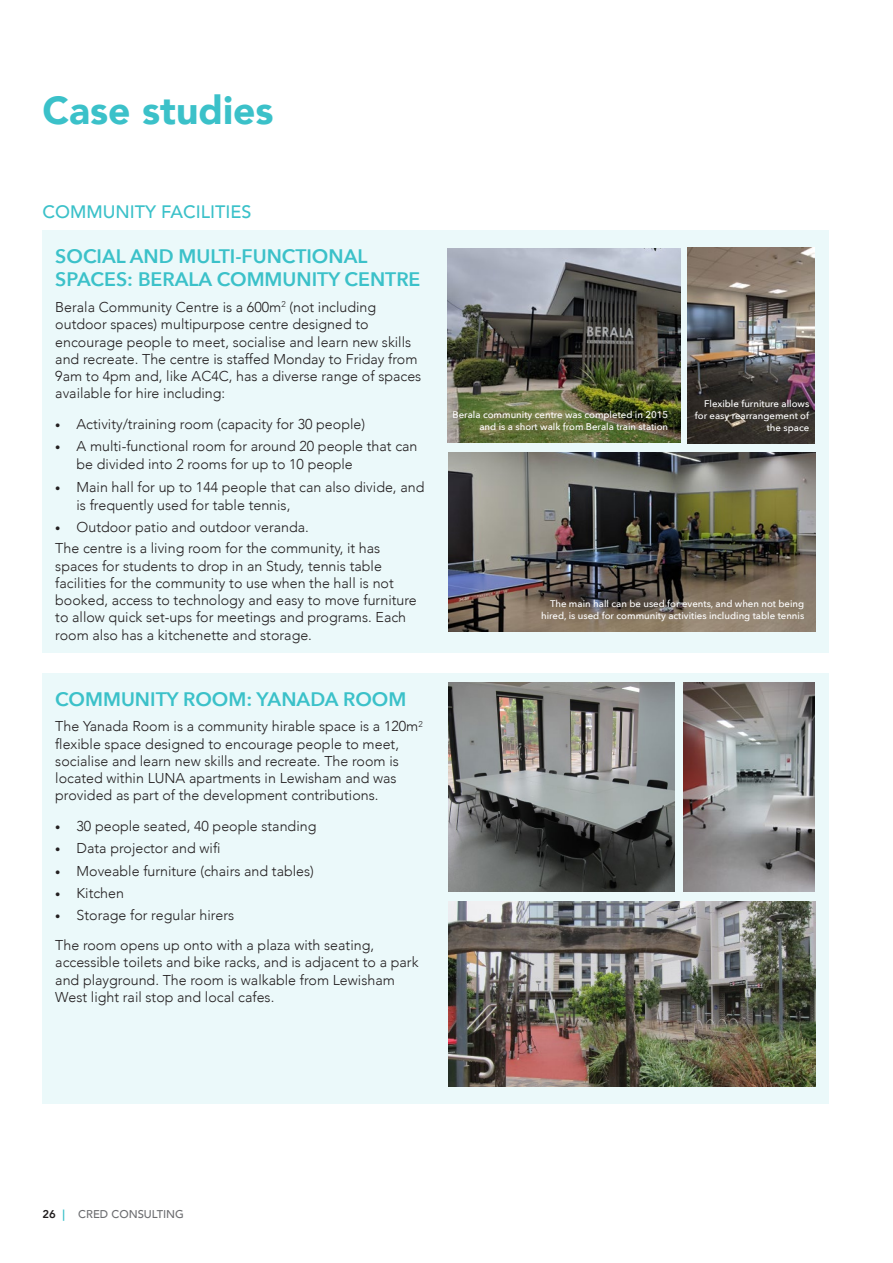
<style>
.page{position:relative;width:893px;height:1263px;background:#fff}
.page>*{position:absolute;margin:0;border:0;box-sizing:border-box;transform-origin:0 0}
.Heading_1{font:900 39px "Avenir";color:#3bc1c9}
.C_head_-_CCFNS__blue{font:600 19.5px/23.4px "Avenir Next";color:#3bc1c9}
.Heading_2{font:500 18px "Avenir";color:#3bc1c9}
.Body_Copy_-_CCFNS{font:300 14.25px/17.2px "Avenir";color:#231f20}
.t1{font:500 11.25px "Avenir";color:#6c6d70}
.Photo_Caption_-_CCFN{font:500 9.6px/12px "Avenir Next";color:#fff;text-align:right}
.s1{font-weight:400;font-size:10.5px}
.s2{font-weight:800;color:#231f20}
.s3{font-weight:800;color:#3bc1c9}
</style>
<div class="page">
<div style="left:43px;top:231px;width:786px;height:422px;background:#ebf9fa"></div>
<div style="left:43px;top:673px;width:786px;height:431px;background:#ebf9fa"></div>
<img style="left:448px;top:452px;width:367px;height:179px">
<img style="left:448px;top:683px;width:226px;height:208px">
<img style="left:684px;top:683px;width:131px;height:208px">
<img style="left:448px;top:901px;width:367px;height:185px">
<img style="left:447px;top:248px;width:233px;height:194px">
<img style="left:687px;top:248px;width:127px;height:195px">
<p class="Heading_1" style="left:43px;top:77px;width:233px">Case studies</p>
<p class="Heading_2" style="left:43px;top:196px;width:210px">COMMUNITY FACILITIES</p>
<p class="C_head_-_CCFNS__blue" style="left:55px;top:244px;width:367px">SOCIAL AND MULTI-FUNCTIONAL<br>SPACES: BERALA COMMUNITY CENTRE</p>
<p class="Body_Copy_-_CCFNS" style="left:55px;top:299px;width:368px">Berala Community Centre is a 600m<sup>2</sup> (not including outdoor spaces) multipurpose centre designed to encourage people to meet, socialise and learn new skills and recreate. The centre is staffed Monday to Friday from 9am to 4pm and, like AC4C, has a diverse range of spaces available for hire including:</p>
<p class="Body_Copy_-_CCFNS" style="left:55px;top:416px;width:311px"><span class="s1">•</span> Activity/training room (capacity for 30 people)</p>
<p class="Body_Copy_-_CCFNS" style="left:77px;top:437px;width:342px;line-height:18px;text-indent:-21px"><span class="s1">•</span> A multi-functional room for around 20 people that can be divided into 2 rooms for up to 10 people</p>
<p class="Body_Copy_-_CCFNS" style="left:77px;top:478px;width:349px;line-height:18px;text-indent:-21px"><span class="s1">•</span> Main hall for up to 144 people that can also divide, and is frequently used for table tennis,</p>
<p class="Body_Copy_-_CCFNS" style="left:55px;top:518px;width:255px"><span class="s1">•</span> Outdoor patio and outdoor veranda.</p>
<p class="Body_Copy_-_CCFNS" style="left:55px;top:540px;width:363px">The centre is a living room for the community, it has spaces for students to drop in an Study, tennis table facilities for the community to use when the hall is not booked, access to technology and easy to move furniture to allow quick set-ups for meetings and programs. Each room also has a kitchenette and storage.</p>
<p class="C_head_-_CCFNS__blue" style="left:55px;top:687px;width:353px">COMMUNITY ROOM: YANADA ROOM</p>
<p class="Body_Copy_-_CCFNS" style="left:55px;top:718px;width:369px">The Yanada Room is a community hirable space is a 120m<sup>2 </sup>flexible space designed to encourage people to meet, socialise and learn new skills and recreate. The room is located within LUNA apartments in Lewisham and was provided as part of the development contributions.</p>
<p class="Body_Copy_-_CCFNS" style="left:55px;top:817px;width:263px"><span class="s1">•</span> 30 people seated, 40 people standing</p>
<p class="Body_Copy_-_CCFNS" style="left:55px;top:840px;width:167px"><span class="s1">•</span> Data projector and wifi</p>
<p class="Body_Copy_-_CCFNS" style="left:55px;top:862px;width:260px"><span class="s1">•</span> Moveable furniture (chairs and tables)</p>
<p class="Body_Copy_-_CCFNS" style="left:55px;top:884px;width:70px"><span class="s1">•</span> Kitchen</p>
<p class="Body_Copy_-_CCFNS" style="left:55px;top:906px;width:180px"><span class="s1">•</span> Storage for regular hirers</p>
<p class="Body_Copy_-_CCFNS" style="left:55px;top:936px;width:365px">The room opens up onto with a plaza with seating, accessible toilets and bike racks, and is adjacent to a park and playground. The room is walkable from Lewisham West light rail stop and local cafes.</p>
<p class="Photo_Caption_-_CCFN" style="left:453px;top:408px;width:217px">Berala community centre was completed in 2015 and is a short walk from Berala train station</p>
<p class="Photo_Caption_-_CCFN" style="left:695px;top:398px;width:116px">Flexible furniture allows for easy rearrangement of the space</p>
<p class="Photo_Caption_-_CCFN" style="left:541px;top:597px;width:265px">The main hall can be used for events, and when not being hired, is used for community activities including table tennis</p>
<p class="t1" style="left:43px;top:1204px;width:143px"><span class="s2">26</span> <span class="s3">|</span> CRED CONSULTING</p>
</div>
